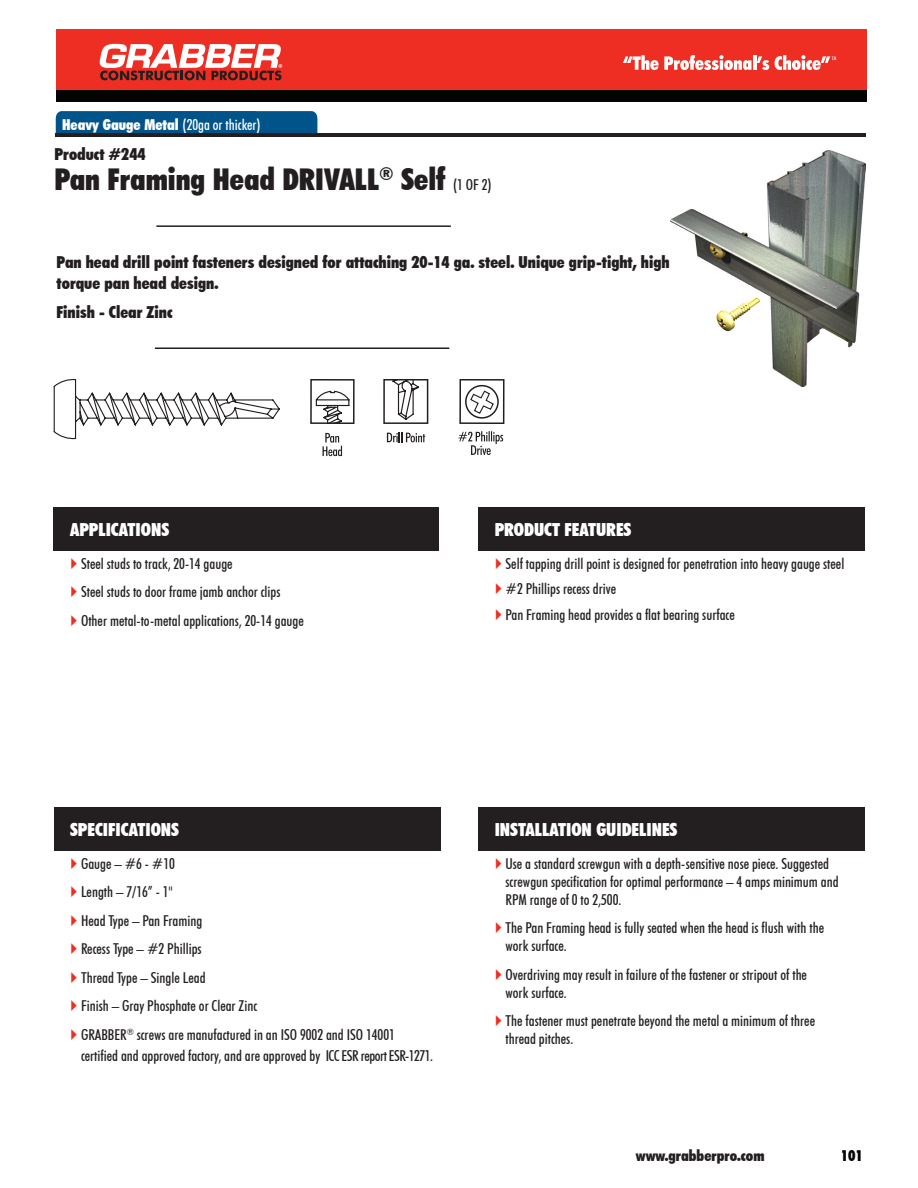
<style>
.page{position:relative;width:918px;height:1188px;background:#fff}
.page>*{position:absolute;margin:0;border:0;box-sizing:border-box;transform-origin:0 0}
.t1{font:900 condensed 30px "Futura BT";color:#231f20}
.t2{font:900 condensed 18px "Futura BT";color:#fff}
.t3{font:900 condensed 16.5px/21px "Futura BT";color:#231f20}
.t4{font:500 condensed 15px/28.5px "Futura BT";color:#231f20}
.t5{font:900 condensed 15px "Futura BT";color:#fff}
.t6{font:900 condensed 15px "Futura BT";color:#231f20}
.t7{font:900 condensed 15px "Futura BT";color:#040503}
.s1{font-weight:500}
.s2{font-weight:500;font-size:15px}
</style>
<div class="page">
<div style="left:56px;top:42px;width:810px;height:60px;background:#040503"></div>
<div style="left:56px;top:29px;width:810px;height:60px;background:#ee2e22"></div>
<svg style="left:623px;top:55px;width:146px;height:15px"></svg>
<svg style="left:775px;top:55px;width:61px;height:15px"></svg>
<svg style="left:99px;top:44px;width:183px;height:36px"></svg>
<div style="left:55px;top:111px;width:263px;height:22px;background:#00548a"></div>
<hr style="left:56px;top:133px;width:810px;height:4px;background:#231f20">
<div style="left:54px;top:507px;width:385px;height:44px;background:#231f20"></div>
<div style="left:54px;top:807px;width:386px;height:44px;background:#231f20"></div>
<div style="left:478px;top:507px;width:387px;height:44px;background:#231f20"></div>
<div style="left:478px;top:807px;width:387px;height:44px;background:#231f20"></div>
<hr style="left:156px;top:225px;width:295px;height:2px;background:#231f20">
<hr style="left:155px;top:347px;width:294px;height:2px;background:#231f20">
<img style="left:670px;top:150px;width:196px;height:237px">
<svg style="left:458px;top:431px;width:45px;height:24px"></svg>
<div style="left:459px;top:379px;width:46px;height:45px;border:2px solid #231f20"></div>
<div style="left:465px;top:385px;width:34px;height:34px;border:2px solid #231f20;border-radius:50%"></div>
<svg style="left:469px;top:390px;width:26px;height:25px"></svg>
<svg style="left:53px;top:379px;width:227px;height:61px"></svg>
<svg style="left:323px;top:433px;width:19px;height:23px"></svg>
<div style="left:310px;top:379px;width:45px;height:45px;border:2px solid #231f20"></div>
<svg style="left:315px;top:390px;width:36px;height:34px"></svg>
<div style="left:383px;top:379px;width:45px;height:45px;border:2px solid #231f20"></div>
<svg style="left:387px;top:432px;width:38px;height:10px"></svg>
<svg style="left:391px;top:379px;width:29px;height:41px"></svg>
<p class="t5" style="left:62px;top:116px;width:200px">Heavy Gauge Metal <span class="s1">(20ga or thicker)</span></p>
<p class="t3" style="left:55px;top:144px;width:93px">Product #244</p>
<h1 class="t1" style="left:55px;top:161px;width:439px">Pan Framing Head DRIVALL<sup>®</sup> Self <span class="s2">(1 OF 2)</span></h1>
<p class="t3" style="left:57px;top:252px;width:615px">Pan head drill point fasteners designed for attaching 20-14 ga. steel. Unique grip-tight, high torque pan head design.</p>
<p class="t3" style="left:57px;top:302px;width:117px">Finish - Clear Zinc</p>
<p class="t2" style="left:70px;top:519px;width:101px">APPLICATIONS</p>
<p class="t4" style="left:81px;top:549px;width:224px">Steel studs to track, 20-14 gauge<br>Steel studs to door frame jamb anchor clips<br>Other metal-to-metal applications, 20-14 gauge</p>
<p class="t2" style="left:495px;top:519px;width:138px">PRODUCT FEATURES</p>
<p class="t4" style="left:506px;top:550px;width:340px;line-height:25.5px">Self tapping drill point is designed for penetration into heavy gauge steel #2 Phillips recess drive<br>Pan Framing head provides a flat bearing surface</p>
<p class="t2" style="left:70px;top:819px;width:110px">SPECIFICATIONS</p>
<p class="t4" style="left:81px;top:849px;width:315px">Gauge – #6 - #10<br>Length – 7/16” - 1"<br>Head Type – Pan Framing<br>Recess Type – #2 Phillips<br>Thread Type – Single Lead<br>Finish – Gray Phosphate or Clear Zinc<br>GRABBER<sup>®</sup> screws are manufactured in an ISO 9002 and ISO 14001</p>
<p class="t4" style="left:81px;top:1041px;width:354px">certified and approved factory, and are approved by ICC ESR report ESR-1271.</p>
<p class="t2" style="left:495px;top:819px;width:184px">INSTALLATION GUIDELINES</p>
<p class="t4" style="left:506px;top:854px;width:335px;line-height:18px">Use a standard screwgun with a depth-sensitive nose piece. Suggested screwgun specification for optimal performance – 4 amps minimum and<br>RPM range of 0 to 2,500.</p>
<p class="t4" style="left:506px;top:919px;width:320px;line-height:18px">The Pan Framing head is fully seated when the head is flush with the work surface.</p>
<p class="t4" style="left:506px;top:965px;width:303px;line-height:18px">Overdriving may result in failure of the fastener or stripout of the work surface.</p>
<p class="t4" style="left:506px;top:1012px;width:311px;line-height:18px">The fastener must penetrate beyond the metal a minimum of three thread pitches.</p>
<p class="t6" style="left:636px;top:1146px;width:130px">www.grabberpro.com</p>
<p class="t7" style="left:841px;top:1146px;width:24px">101</p>
</div>
